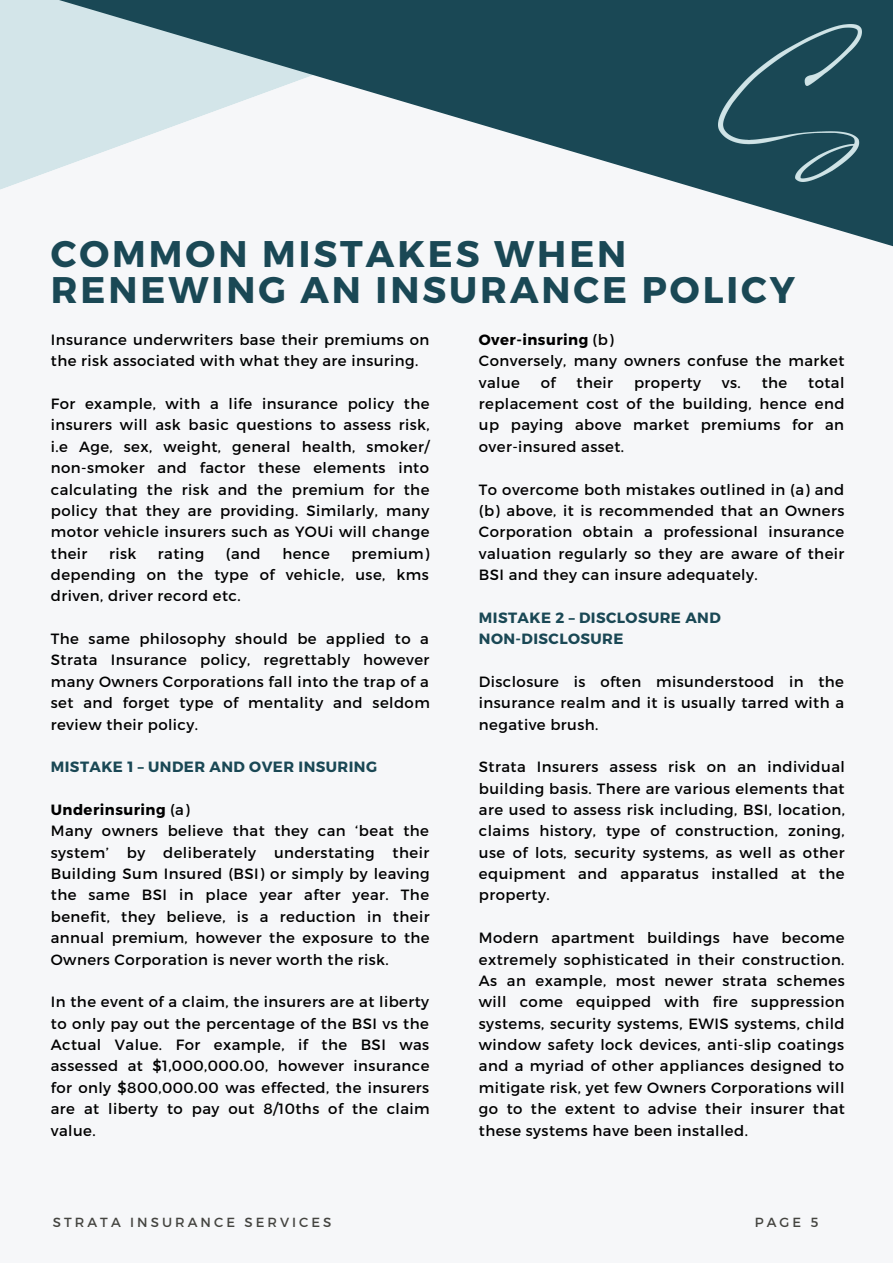
<style>
.page{position:relative;width:893px;height:1264px;background:#fff}
.page>*{position:absolute;margin:0;border:0;box-sizing:border-box;transform-origin:0 0}
.t1{font:700 37.05px/36px "Montserrat";letter-spacing:.08em;color:#1a4855}
.t2{font:14.85px/21.3px "Montserrat";letter-spacing:.03em;color:#000;text-align:justify}
.t3{font:700 14.85px/21.3px "Montserrat";letter-spacing:.03em;color:#1a4855}
.t4{font:13.2px "Montserrat";letter-spacing:.23em;color:#444440}
.s1{font-weight:700}
</style>
<div class="page">
<div style="left:0;top:0;width:892px;height:1262px;background:#f6f7f9"></div>
<svg style="left:0;top:0;width:892px;height:246px"></svg>
<img style="left:718px;top:25px;width:143px;height:156px">
<h1 class="t1" style="left:51px;top:234px;width:745px">COMMON MISTAKES WHEN<br>RENEWING AN INSURANCE POLICY</h1>
<p class="t2" style="left:51px;top:328px;width:380px">Insurance underwriters base their premiums on the risk associated with what they are insuring.</p>
<p class="t2" style="left:51px;top:392px;width:380px">For example, with a life insurance policy the insurers will ask basic questions to assess risk, i.e Age, sex, weight, general health, smoker/ non-smoker and factor these elements into calculating the risk and the premium for the policy that they are providing. Similarly, many motor vehicle insurers such as YOUi will change their</p>
<p class="t2" style="left:479px;top:328px;width:367px;text-align:left"><span class="s1">Over-insuring</span> (b)<br>Conversely, many owners confuse the market value</p>
<p class="t2" style="left:541px;top:371px;width:16px">of</p>
<p class="t2" style="left:576px;top:371px;width:38px">their</p>
<p class="t2" style="left:634px;top:371px;width:69px">property</p>
<p class="t2" style="left:721px;top:371px;width:67px">vs. the</p>
<p class="t2" style="left:479px;top:371px;width:367px;text-indent:329px">total replacement cost of the building, hence end up paying above market premiums for an over-insured asset.</p>
<p class="t2" style="left:479px;top:478px;width:367px">To overcome both mistakes outlined in (a) and (b) above, it is recommended that an Owners Corporation obtain a professional insurance valuation regularly so they are aware of their BSI and they can insure adequately.</p>
<p class="t3" style="left:479px;top:606px;width:243px">MISTAKE 2 – DISCLOSURE AND<br>NON-DISCLOSURE</p>
<p class="t2" style="left:479px;top:670px;width:367px">Disclosure is often misunderstood in the insurance realm and it is usually tarred with a negative brush.</p>
<p class="t2" style="left:479px;top:755px;width:367px">Strata Insurers assess risk on an individual building basis. There are various elements that are used to assess risk including, BSI, location, claims history, type of construction, zoning, use of lots, security systems, as well as other equipment and apparatus installed at the property.</p>
<p class="t2" style="left:479px;top:926px;width:367px">Modern apartment buildings have become extremely sophisticated in their construction.<br>As an example, most newer strata schemes will come equipped with fire suppression systems, security systems, EWIS systems, child window safety lock devices, anti-slip coatings and a myriad of other appliances designed to mitigate risk, yet few Owners Corporations will go to the extent to advise their insurer that these systems have been installed.</p>
<p class="t2" style="left:51px;top:542px;width:380px;text-indent:300px">premium) depending on the type of vehicle, use, kms driven, driver record etc.</p>
<p class="t2" style="left:51px;top:627px;width:380px">The same philosophy should be applied to a Strata Insurance policy, regrettably however many Owners Corporations fall into the trap of a set and forget type of mentality and seldom review their policy.</p>
<p class="t3" style="left:51px;top:755px;width:328px">MISTAKE 1 – UNDER AND OVER INSURING</p>
<p class="t2" style="left:51px;top:798px;width:380px;text-align:left"><span class="s1">Underinsuring</span> (a)<br>Many owners believe that they can ‘beat the system’ by deliberately understating their Building Sum Insured (BSI) or simply by leaving the same BSI in place year after year. The benefit, they believe, is a reduction in their annual premium, however the exposure to the Owners Corporation is never worth the risk.</p>
<p class="t2" style="left:51px;top:990px;width:380px">In the event of a claim, the insurers are at liberty to only pay out the percentage of the BSI vs the Actual Value. For example, if the BSI was assessed at $1,000,000.00, however insurance for only $800,000.00 was effected, the insurers are at liberty to pay out 8/10ths of the claim value.</p>
<p class="t2" style="left:109px;top:542px;width:29px">risk</p>
<p class="t2" style="left:158px;top:542px;width:48px">rating</p>
<p class="t2" style="left:226px;top:542px;width:36px">(and</p>
<p class="t2" style="left:282px;top:542px;width:49px">hence</p>
<p class="t4" style="left:53px;top:1213px;width:280px">STRATA INSURANCE SERVICES</p>
<p class="t4" style="left:754px;top:1213px;width:65px">PAGE 5</p>
</div>
